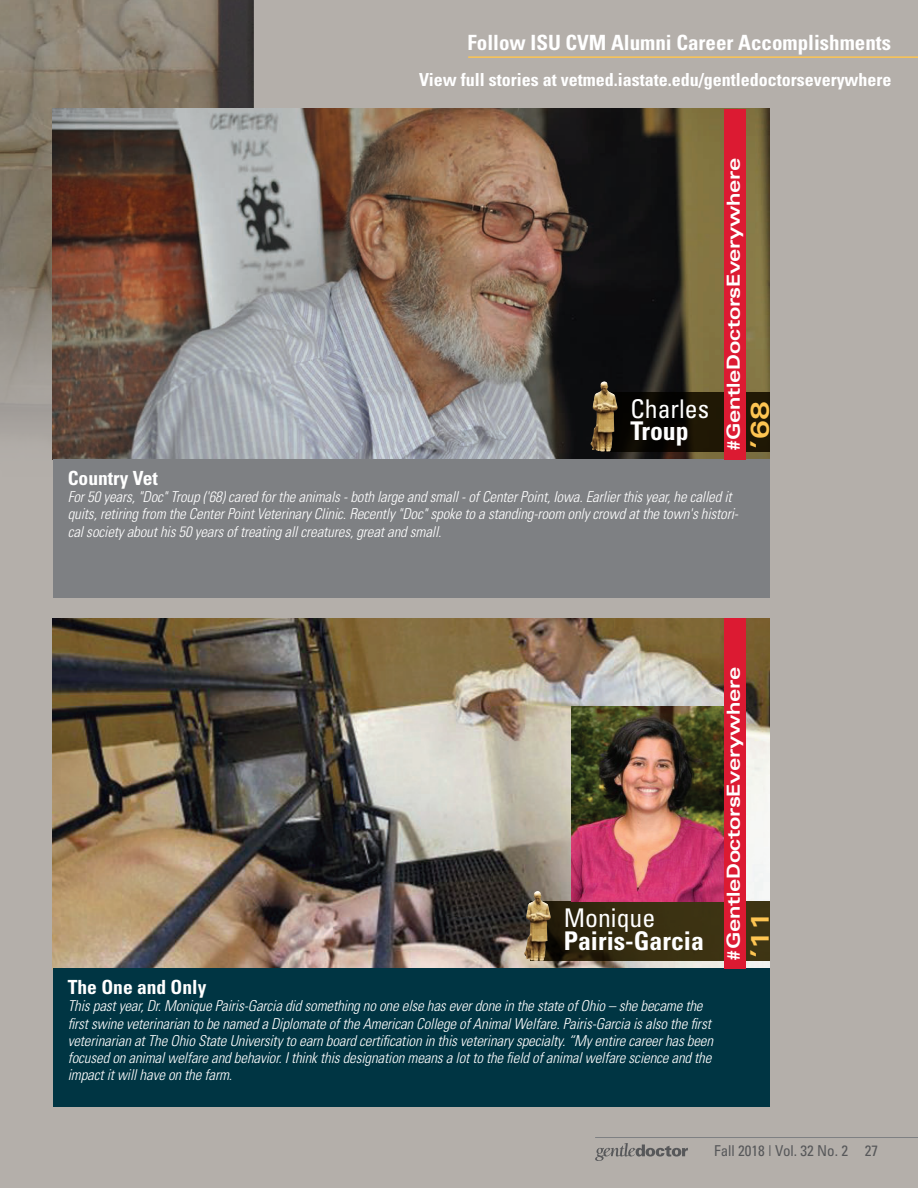
<style>
.page{position:relative;width:918px;height:1188px;background:#b4afaa}
.page>*{position:absolute;margin:0;border:0;box-sizing:border-box;transform-origin:0 0}
.t1{font:700 condensed 25.8px/22.5px "Univers LT Std";color:#fff}
.t2{font:condensed 25.8px/22.5px "Univers LT Std";color:#fff}
.Body_Copy{font:700 expanded 25.5px "Univers";color:#fec552}
.Body_Copy-2{font:700 condensed 21px "Univers";color:#fff}
.GDEverywhere-Head{font:700 condensed 19.5px "Univers LT Std";color:#fff}
.Body_Copy-3{font:700 condensed 18px "Univers";color:#fff}
.Body_Copy-4{font:700 expanded 18px "Univers";letter-spacing:-.02em;color:#fff}
.GDEverywhere-Caption{font:italic 300 condensed 15px/17.2px "Univers LT Std";letter-spacing:-.01em;color:#fff}
.t3{font:condensed 15px "Univers";color:#57585a}
.s1{font-weight:700}
.s2{font-weight:400}
</style>
<div class="page">
<svg style="left:595px;top:1143px;width:93px;height:18px"></svg>
<hr style="left:595px;top:1137px;width:323px;height:1px;background:#7e8083">
<img style="left:0;top:0;width:253px;height:460px">
<hr style="left:468px;top:56px;width:450px;height:2px;background:#fec552">
<img style="left:53px;top:109px;width:716px;height:350px">
<svg style="left:604px;top:392px;width:165px;height:60px;background:#1c1508"></svg>
<img style="left:594px;top:381px;width:10px;height:16px">
<div style="left:53px;top:459px;width:716px;height:139px;background:#7e8083"></div>
<div style="left:724px;top:109px;width:22px;height:351px;background:#dc1a32"></div>
<img style="left:53px;top:618px;width:716px;height:351px">
<svg style="left:530px;top:901px;width:239px;height:60px;background:#3e3215"></svg>
<svg style="left:528px;top:891px;width:9px;height:13px"></svg>
<div style="left:53px;top:969px;width:716px;height:138px;background:#003543"></div>
<img style="left:572px;top:707px;width:152px;height:194px">
<div style="left:724px;top:618px;width:22px;height:351px;background:#dc1a32"></div>
<p class="Body_Copy-2" style="left:468px;top:29px;width:425px">Follow ISU CVM Alumni Career Accomplishments</p>
<p class="Body_Copy-3" style="left:419px;top:68px;width:474px">View full stories at vetmed.iastate.edu/gentledoctorseverywhere</p>
<p class="t2" style="left:631px;top:397px;width:80px">Charles<br><span class="s1">Troup</span></p>
<p class="Body_Copy-4" style="left:723px;top:452px;width:296px;rotate:-90deg">#GentleDoctorsEverywhere</p>
<p class="Body_Copy" style="left:745px;top:449px;width:49px;rotate:-90deg">’68</p>
<p class="GDEverywhere-Head" style="left:68px;top:466px;width:92px">Country Vet</p>
<p class="GDEverywhere-Caption" style="left:68px;top:488px;width:672px">For 50 years, "Doc" Troup ('68) cared for the animals - both large and small - of Center Point, Iowa. Earlier this year, he called it quits, retiring from the Center Point Veterinary Clinic. Recently "Doc" spoke to a standing-room only crowd at the town's histori&shy;cal society about his 50 years of treating all creatures, great and small.</p>
<p class="t1" style="left:564px;top:907px;width:142px"><span class="s2">Monique<br></span>Pairis-Garcia</p>
<p class="GDEverywhere-Head" style="left:68px;top:975px;width:140px">The One and Only</p>
<p class="GDEverywhere-Caption" style="left:68px;top:998px;width:647px">This past year, Dr. Monique Pairis-Garcia did something no one else has ever done in the state of Ohio – she became the first swine veterinarian to be named a Diplomate of the American College of Animal Welfare. Pairis-Garcia is also the first veterinarian at The Ohio State University to earn board certification in this veterinary specialty. “My entire career has been focused on animal welfare and behavior. I think this designation means a lot to the field of animal welfare science and the impact it will have on the farm.</p>
<p class="Body_Copy-4" style="left:723px;top:962px;width:296px;rotate:-90deg">#GentleDoctorsEverywhere</p>
<p class="Body_Copy" style="left:745px;top:958px;width:49px;rotate:-90deg">’11</p>
<p class="t3" style="left:714px;top:1142px;width:165px">Fall 2018 | Vol. 32 No. 2 27</p>
</div>
